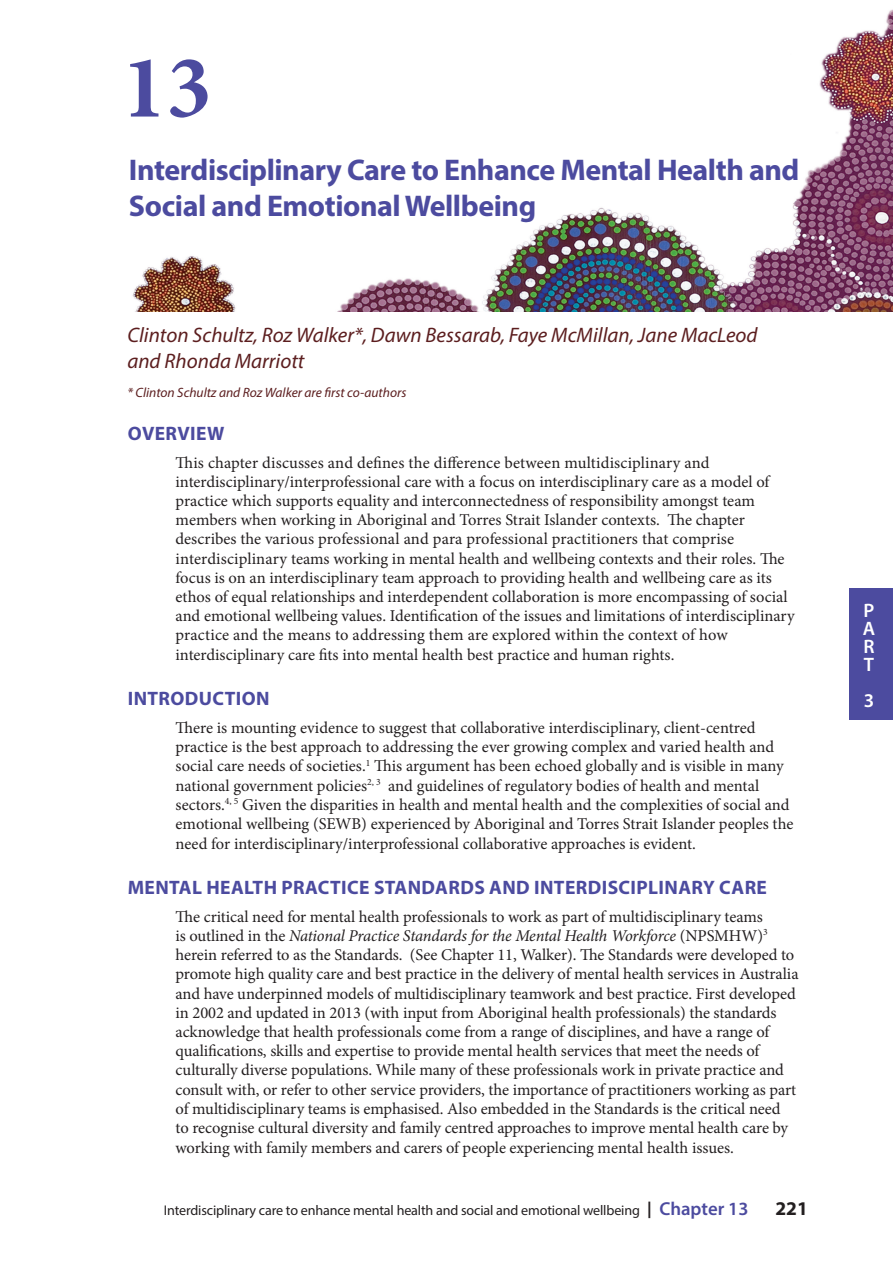
<style>
.page{position:relative;width:893px;height:1263px;background:#fff}
.page>*{position:absolute;margin:0;border:0;box-sizing:border-box;transform-origin:0 0}
.t1{font:700 90px "Minion Pro";color:#4c4b9f}
.Chapter_Title{font:700 30px/36px "Myriad Pro";letter-spacing:-.015em;color:#4c4b9f}
.Chapter_Authors{font:italic 21px/25.5px "Myriad Pro";color:#5c1e1f}
.Section_Head{font:700 19.5px "Myriad Pro";letter-spacing:.02em;color:#4c4b9f}
.t2{font:600 19.5px/18px "Myriad Pro";color:#fff;text-align:justify}
.t3{font:700 19.5px "Myriad Pro";color:#231f20}
.Body_text{font:16.5px/19.2px "Minion Pro";letter-spacing:-.005em;color:#231f20}
.t4{font:14.1px "Myriad Pro";letter-spacing:-.01em;color:#231f20}
.Chapter_Authors-2{font:italic 13.5px "Myriad Pro";color:#5c1e1f}
.s1{font-style:italic}
.s2{font-weight:700;font-size:16.5px}
.s3{font-weight:600;font-size:18.75px;color:#4c4b9f}
</style>
<div class="page">
<div style="left:849px;top:588px;width:44px;height:131px;background:#4c4b9f"></div>
<img style="left:132px;top:9px;width:761px;height:302px">
<p class="t1" style="left:122px;top:24px;width:91px">13</p>
<p class="Chapter_Title" style="left:129px;top:151px;width:672px">Interdisciplinary Care to Enhance Mental Health and<br>Social and Emotional Wellbeing</p>
<p class="Chapter_Authors" style="left:127px;top:322px;width:632px">Clinton Schultz, Roz Walker*, Dawn Bessarab, Faye McMillan, Jane MacLeod and Rhonda Marriott</p>
<p class="Chapter_Authors-2" style="left:127px;top:384px;width:280px">* Clinton Schultz and Roz Walker are first co-authors</p>
<p class="Section_Head" style="left:128px;top:421px;width:98px">OVERVIEW</p>
<p class="Body_text" style="left:176px;top:453px;width:621px">This chapter discusses and defines the difference between multidisciplinary and interdisciplinary/interprofessional care with a focus on interdisciplinary care as a model of practice which supports equality and interconnectedness of responsibility amongst team members when working in Aboriginal and Torres Strait Islander contexts. The chapter describes the various professional and para professional practitioners that comprise interdisciplinary teams working in mental health and wellbeing contexts and their roles. The focus is on an interdisciplinary team approach to providing health and wellbeing care as its ethos of equal relationships and interdependent collaboration is more encompassing of social and emotional wellbeing values. Identification of the issues and limitations of interdisciplinary practice and the means to addressing them are explored within the context of how interdisciplinary care fits into mental health best practice and human rights.</p>
<p class="Section_Head" style="left:128px;top:686px;width:143px">INTRODUCTION</p>
<p class="Body_text" style="left:176px;top:718px;width:619px">There is mounting evidence to suggest that collaborative interdisciplinary, client-centred practice is the best approach to addressing the ever growing complex and varied health and social care needs of societies.<sup>1</sup> This argument has been echoed globally and is visible in many national government policies<sup>2,</sup> <sup>3</sup> and guidelines of regulatory bodies of health and mental sectors.<sup>4,</sup> <sup>5</sup> Given the disparities in health and mental health and the complexities of social and emotional wellbeing (SEWB) experienced by Aboriginal and Torres Strait Islander peoples the need for interdisciplinary/interprofessional collaborative approaches is evident.</p>
<p class="Section_Head" style="left:128px;top:875px;width:641px">MENTAL HEALTH PRACTICE STANDARDS AND INTERDISCIPLINARY CARE</p>
<p class="Body_text" style="left:176px;top:907px;width:624px">The critical need for mental health professionals to work as part of multidisciplinary teams<br>is outlined in the <span class="s1">National Practice Standards for the Mental Health Workforce</span> (NPSMHW)<sup>3 </sup>herein referred to as the Standards. (See Chapter 11, Walker). The Standards were developed to promote high quality care and best practice in the delivery of mental health services in Australia and have underpinned models of multidisciplinary teamwork and best practice. First developed in 2002 and updated in 2013 (with input from Aboriginal health professionals) the standards acknowledge that health professionals come from a range of disciplines, and have a range of qualifications, skills and expertise to provide mental health services that meet the needs of culturally diverse populations. While many of these professionals work in private practice and consult with, or refer to other service providers, the importance of practitioners working as part of multidisciplinary teams is emphasised. Also embedded in the Standards is the critical need<br>to recognise cultural diversity and family centred approaches to improve mental health care by working with family members and carers of people experiencing mental health issues.</p>
<p class="t4" style="left:164px;top:1202px;width:586px">Interdisciplinary care to enhance mental health and social and emotional wellbeing <span class="s2">|</span> <span class="s3">Chapter 13</span></p>
<p class="t3" style="left:775px;top:1196px;width:34px">221</p>
<p class="t2" style="left:863px;top:601px;width:14px">P A R T</p>
<p class="t2" style="left:864px;top:691px;width:12px">3</p>
</div>
